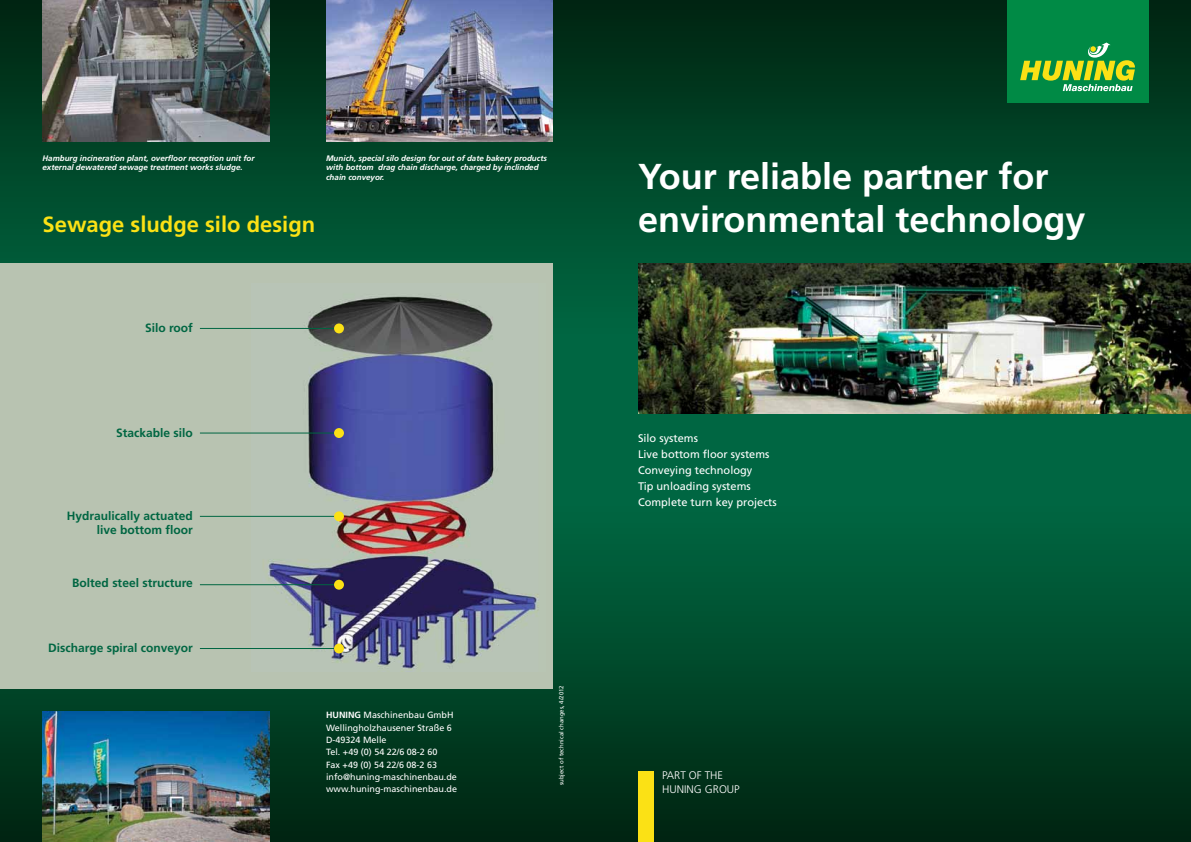
<style>
.page{position:relative;width:1191px;height:842px;background:#fff}
.page>*{position:absolute;margin:0;border:0;box-sizing:border-box;transform-origin:0 0}
.t1{font:700 36px/43.2px "Frutiger";color:#fff}
.t2{font:700 22px "Frutiger";color:#fbe115}
.t3{font:700 12px/14.4px "Frutiger";color:#006642;text-align:right}
.t4{font:11px/16px "Frutiger";color:#fff}
.t5{font:300 11px/13.2px "Frutiger";color:#fff}
.t6{font:9px/12.3px "Frutiger";color:#fff}
.t7{font:italic 700 8px/9.6px "Frutiger";color:#fff}
.t8{font:6px "Frutiger";color:#fff}
.s1{font-weight:700}
</style>
<div class="page">
<div style="left:0;top:332px;width:1191px;height:178px;background:#006642"></div>
<div style="left:0;top:0;width:1191px;height:337px;background:linear-gradient(to bottom,#002611,#006943)"></div>
<div style="left:0;top:505px;width:1191px;height:337px;background:linear-gradient(to bottom,#006943,#002511)"></div>
<div style="left:0;top:264px;width:553px;height:425px;background:#b8c3b1"></div>
<div style="left:638px;top:771px;width:15px;height:71px;background:#fbe115"></div>
<div style="left:1006px;top:0;width:142px;height:102px;background:#008a45"></div>
<svg style="left:1020px;top:43px;width:115px;height:48px"></svg>
<img style="left:251px;top:296px;width:288px;height:376px">
<img style="left:43px;top:0;width:226px;height:142px">
<img style="left:326px;top:0;width:227px;height:142px">
<img style="left:43px;top:711px;width:226px;height:131px">
<hr style="left:200px;top:328px;width:139px;height:1px;background:#006642">
<div style="left:334px;top:323px;width:10px;height:10px;background:#fbe115;border-radius:50%"></div>
<hr style="left:200px;top:432px;width:139px;height:1px;background:#006642">
<div style="left:334px;top:428px;width:10px;height:10px;background:#fbe115;border-radius:50%"></div>
<hr style="left:200px;top:516px;width:139px;height:1px;background:#006642">
<div style="left:334px;top:511px;width:10px;height:10px;background:#fbe115;border-radius:50%"></div>
<hr style="left:200px;top:584px;width:139px;height:1px;background:#006642">
<div style="left:334px;top:580px;width:10px;height:10px;background:#fbe115;border-radius:50%"></div>
<hr style="left:200px;top:648px;width:139px;height:1px;background:#006642">
<div style="left:334px;top:643px;width:10px;height:10px;background:#fbe115;border-radius:50%"></div>
<img style="left:638px;top:264px;width:553px;height:150px">
<p class="t7" style="left:43px;top:153px;width:214px">Hamburg incineration plant, overfloor reception unit for external dewatered sewage treatment works sludge.</p>
<p class="t7" style="left:326px;top:153px;width:222px">Munich, special silo design for out of date bakery products with bottom drag chain discharge, charged by inclinded chain conveyor.</p>
<h2 class="t2" style="left:43px;top:212px;width:274px">Sewage sludge silo design</h2>
<h3 class="t3" style="left:145px;top:321px;width:49px">Silo roof</h3>
<h3 class="t3" style="left:116px;top:425px;width:78px">Stackable silo</h3>
<h3 class="t3" style="left:67px;top:508px;width:128px">Hydraulically actuated live bottom floor</h3>
<h3 class="t3" style="left:72px;top:576px;width:122px">Bolted steel structure</h3>
<h3 class="t3" style="left:48px;top:641px;width:146px">Discharge spiral conveyor</h3>
<p class="t6" style="left:326px;top:709px;width:133px"><span class="s1">HUNING</span> Maschinenbau GmbH<br>Wellingholzhausener Straße 6<br>D-49324 Melle<br>Tel. +49 (0) 54 22/6 08-2 60<br>Fax +49 (0) 54 22/6 08-2 63 info@huning-maschinenbau.de www.huning-maschinenbau.de</p>
<p class="t8" style="left:558px;top:785px;width:102px;rotate:-90deg">subject of technical changes, 4/2012</p>
<h1 class="t1" style="left:638px;top:155px;width:449px">Your reliable partner for environmental technology</h1>
<h3 class="t4" style="left:638px;top:430px;width:140px">Silo systems<br>Live bottom floor systems<br>Conveying technology<br>Tip unloading systems<br>Complete turn key projects</h3>
<h3 class="t5" style="left:662px;top:769px;width:78px">PART OF THE<br>HUNING GROUP</h3>
</div>
